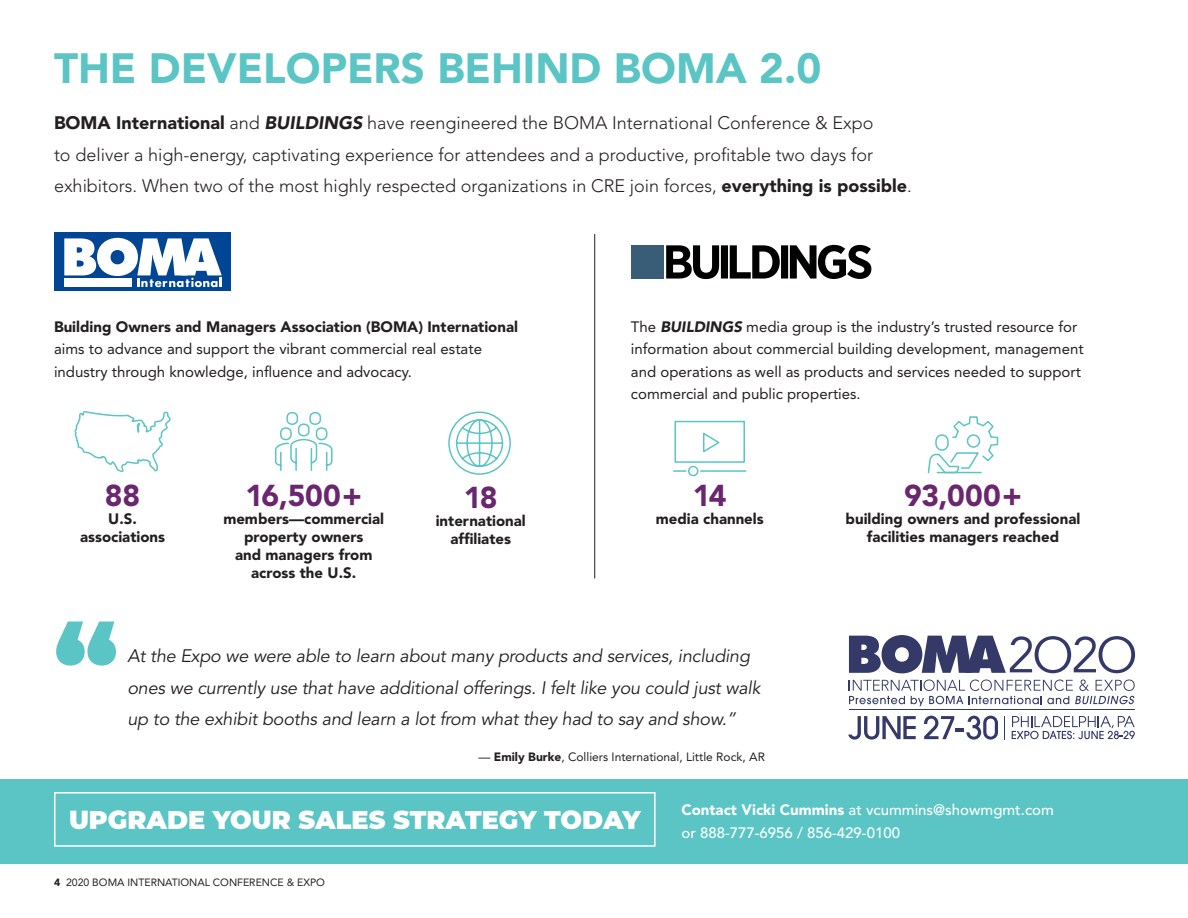
<style>
.page{position:relative;width:1188px;height:918px;background:#fff}
.page>*{position:absolute;margin:0;border:0;box-sizing:border-box;transform-origin:0 0}
.Headline{font:900 108px "Montserrat";color:#5ac5c4}
.Headline-2{font:900 42px "Avenir";color:#5ac5c4}
.Body_Copy{font:900 30px "Avenir";letter-spacing:-.005em;color:#6a266e}
.Body_Copy-2{font:900 25.5px "Montserrat";color:#fff}
.Intro_Copy{font:300 18px/31.5px "Avenir";color:#231f20}
.Body_Copy-3{font:italic 18px/31.5px "Avenir";letter-spacing:-.01em;color:#231f20}
.Body_Copy-4{font:15px/22.5px "Avenir";color:#231f20}
.Body_Copy-5{font:900 15px/18px "Avenir";color:#231f20;text-align:center}
.Body_Copy-6{font:500 15px/22.5px "Avenir";color:#fff}
.Body_Copy-7{font:12px "Avenir";color:#231f20}
.t1{font:10.5px "Avenir";color:#231f20}
.s1{font-weight:900}
.s2{font-weight:900;font-style:italic}
</style>
<div class="page">
<hr style="left:849px;top:709px;width:286px;height:1px;background:#343968">
<svg style="left:849px;top:635px;width:286px;height:38px"></svg>
<svg style="left:849px;top:680px;width:286px;height:26px"></svg>
<svg style="left:848px;top:716px;width:68px;height:24px"></svg>
<svg style="left:924px;top:716px;width:74px;height:24px"></svg>
<svg style="left:1012px;top:716px;width:123px;height:23px"></svg>
<svg style="left:1004px;top:716px;width:1px;height:23px"></svg>
<div style="left:54px;top:233px;width:177px;height:58px;background:#004694"></div>
<svg style="left:64px;top:238px;width:158px;height:49px"></svg>
<svg style="left:666px;top:245px;width:205px;height:34px"></svg>
<div style="left:631px;top:245px;width:33px;height:34px;background:#395d76"></div>
<div style="left:0;top:779px;width:1188px;height:85px;background:#5ac5c4"></div>
<div style="left:54px;top:792px;width:602px;height:55px;border:2px solid #fff"></div>
<svg style="left:448px;top:411px;width:63px;height:64px"></svg>
<svg style="left:275px;top:412px;width:58px;height:59px"></svg>
<svg style="left:74px;top:411px;width:97px;height:61px"></svg>
<svg style="left:927px;top:416px;width:72px;height:58px"></svg>
<hr style="left:594px;top:234px;width:1px;height:344px;background:#231f20">
<svg style="left:673px;top:420px;width:74px;height:57px"></svg>
<p class="Headline-2" style="left:54px;top:43px;width:769px">THE DEVELOPERS BEHIND BOMA 2.0</p>
<p class="Intro_Copy" style="left:54px;top:107px;width:859px"><span class="s1">BOMA International</span> and <span class="s2">BUILDINGS</span> have reengineered the BOMA International Conference &amp; Expo<br>to deliver a high-energy, captivating experience for attendees and a productive, profitable two days for exhibitors. When two of the most highly respected organizations in CRE join forces, <span class="s1">everything is possible</span>.</p>
<p class="Body_Copy-4" style="left:54px;top:315px;width:466px"><span class="s1">Building Owners and Managers Association (BOMA) International </span>aims to advance and support the vibrant commercial real estate industry through knowledge, influence and advocacy.</p>
<p class="Body_Copy-4" style="left:631px;top:315px;width:454px">The <span class="s2">BUILDINGS</span> media group is the industry’s trusted resource for information about commercial building development, management and operations as well as products and services needed to support commercial and public properties.</p>
<p class="Body_Copy" style="left:105px;top:478px;width:37px">88</p>
<p class="Body_Copy-5" style="left:80px;top:510px;width:86px">U.S. associations</p>
<p class="Body_Copy" style="left:245px;top:478px;width:118px">16,500+</p>
<p class="Body_Copy-5" style="left:223px;top:510px;width:162px">members—commercial property owners<br>and managers from across the U.S.</p>
<p class="Body_Copy" style="left:464px;top:479px;width:36px">18</p>
<p class="Body_Copy-5" style="left:436px;top:511px;width:91px">international affiliates</p>
<p class="Body_Copy" style="left:693px;top:478px;width:35px">14</p>
<p class="Body_Copy-5" style="left:656px;top:510px;width:110px">media channels</p>
<p class="Headline" style="left:54px;top:582px;width:66px">“</p>
<p class="Body_Copy-3" style="left:127px;top:641px;width:634px">At the Expo we were able to learn about many products and services, including ones we currently use that have additional offerings. I felt like you could just walk up to the exhibit booths and learn a lot from what they had to say and show.”</p>
<p class="Body_Copy-7" style="left:478px;top:750px;width:288px">— <span class="s1">Emily Burke</span>, Colliers International, Little Rock, AR</p>
<p class="Body_Copy" style="left:904px;top:478px;width:119px">93,000+</p>
<p class="Body_Copy-5" style="left:846px;top:510px;width:236px">building owners and professional facilities managers reached</p>
<p class="Body_Copy-2" style="left:69px;top:801px;width:573px">UPGRADE YOUR SALES STRATEGY TODAY</p>
<p class="Body_Copy-6" style="left:681px;top:799px;width:374px"><span class="s1">Contact Vicki Cummins</span> at vcummins@showmgmt.com or 888-777-6956 / 856-429-0100</p>
<p class="t1" style="left:54px;top:876px;width:272px"><span class="s1">4</span> 2020 BOMA INTERNATIONAL CONFERENCE &amp; EXPO</p>
</div>
